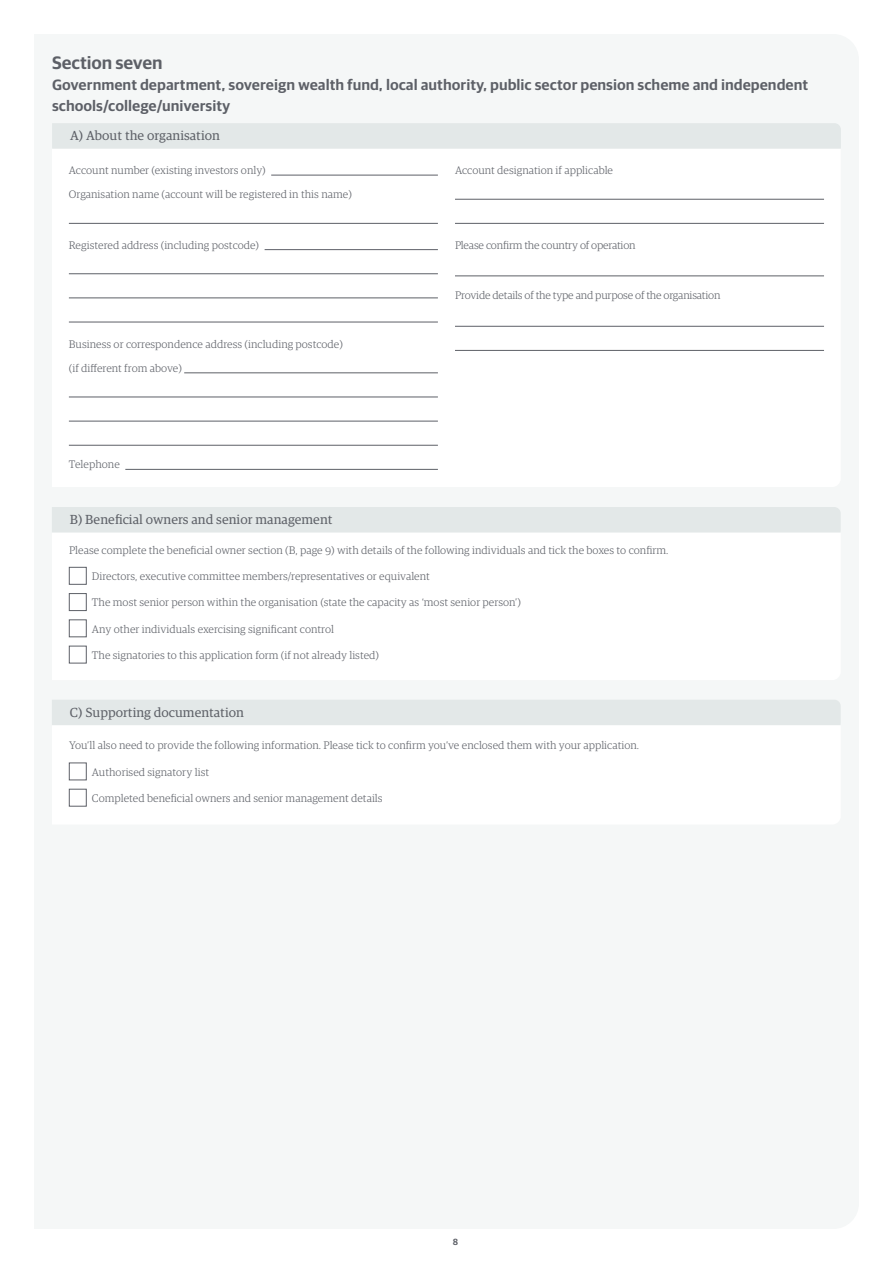
<style>
.page{position:relative;width:893px;height:1263px;background:#fff}
.page>*{position:absolute;margin:0;border:0;box-sizing:border-box;transform-origin:0 0}
.t1{font:600 18px "Guardian RTB Sans";letter-spacing:-.01em;color:#5d6067}
.t2{font:600 15px/21px "Guardian RTB Sans";color:#5d6067}
.name_of_section{font:13.2px "Guardian RTB Egyp";color:#5d6067}
.t3{font:300 10.95px "Guardian RTB Egyp";color:#5d6067}
.t4{font:300 10.95px "Guardian RTB Egyp";letter-spacing:-.02em;color:#5d6067}
.t5{font:600 9px "Guardian RTB Sans";color:#5d6067}
</style>
<div class="page">
<svg style="left:68px;top:174px;width:756px;height:295px"></svg>
<svg style="left:52px;top:532px;width:789px;height:132px"></svg>
<div style="left:52px;top:123px;width:789px;height:26px;background:#e3e8e8"></div>
<div style="left:69px;top:567px;width:17px;height:17px;background:#fff;border:1px solid #5d6067"></div>
<div style="left:69px;top:593px;width:17px;height:18px;background:#fff;border:1px solid #5d6067"></div>
<div style="left:69px;top:620px;width:17px;height:17px;background:#fff;border:1px solid #5d6067"></div>
<div style="left:69px;top:646px;width:17px;height:17px;background:#fff"></div>
<div style="left:69px;top:789px;width:17px;height:17px;background:#fff;border:1px solid #5d6067"></div>
<div style="left:52px;top:507px;width:789px;height:25px;background:#e3e8e8"></div>
<div style="left:52px;top:700px;width:789px;height:25px;background:#e3e8e8"></div>
<hr style="left:271px;top:175px;width:167px;height:1px;background:#5d6067">
<hr style="left:69px;top:223px;width:369px;height:1px;background:#5d6067">
<hr style="left:265px;top:249px;width:173px;height:1px;background:#5d6067">
<hr style="left:69px;top:273px;width:369px;height:1px;background:#5d6067">
<hr style="left:69px;top:298px;width:369px;height:1px;background:#5d6067">
<hr style="left:69px;top:322px;width:369px;height:1px;background:#5d6067">
<hr style="left:184px;top:373px;width:254px;height:1px;background:#5d6067">
<hr style="left:69px;top:397px;width:369px;height:1px;background:#5d6067">
<hr style="left:69px;top:421px;width:369px;height:1px;background:#5d6067">
<hr style="left:69px;top:445px;width:369px;height:1px;background:#5d6067">
<hr style="left:125px;top:469px;width:313px;height:1px;background:#5d6067">
<hr style="left:455px;top:199px;width:369px;height:1px;background:#5d6067">
<hr style="left:455px;top:223px;width:369px;height:1px;background:#5d6067">
<hr style="left:455px;top:276px;width:369px;height:1px;background:#5d6067">
<hr style="left:455px;top:326px;width:369px;height:1px;background:#5d6067">
<hr style="left:455px;top:350px;width:369px;height:1px;background:#5d6067">
<p class="t1" style="left:52px;top:50px;width:112px">Section seven</p>
<p class="t2" style="left:52px;top:73px;width:758px">Government department, sovereign wealth fund, local authority, public sector pension scheme and independent schools/college/university</p>
<p class="name_of_section" style="left:70px;top:126px;width:151px">A) About the organisation</p>
<p class="t3" style="left:69px;top:163px;width:198px">Account number (existing investors only)</p>
<p class="t3" style="left:69px;top:187px;width:285px">Organisation name (account will be registered in this name)</p>
<p class="t3" style="left:69px;top:238px;width:192px">Registered address (including postcode)</p>
<p class="t3" style="left:69px;top:337px;width:275px">Business or correspondence address (including postcode)</p>
<p class="t3" style="left:69px;top:361px;width:114px">(if different from above)</p>
<p class="t3" style="left:69px;top:457px;width:52px">Telephone</p>
<p class="name_of_section" style="left:70px;top:510px;width:264px">B) Beneficial owners and senior management</p>
<p class="t3" style="left:455px;top:163px;width:160px">Account designation if applicable</p>
<p class="t4" style="left:455px;top:238px;width:182px">Please confirm the country of operation</p>
<p class="t4" style="left:455px;top:288px;width:267px">Provide details of the type and purpose of the organisation</p>
<p class="t3" style="left:69px;top:543px;width:601px">Please complete the beneficial owner section (B, page 9) with details of the following individuals and tick the boxes to confirm.</p>
<p class="t3" style="left:92px;top:569px;width:339px">Directors, executive committee members/representatives or equivalent</p>
<p class="t3" style="left:92px;top:595px;width:430px">The most senior person within the organisation (state the capacity as ‘most senior person’)</p>
<p class="t3" style="left:92px;top:621px;width:244px">Any other individuals exercising significant control</p>
<p class="t3" style="left:92px;top:648px;width:289px">The signatories to this application form (if not already listed)</p>
<p class="name_of_section" style="left:70px;top:703px;width:176px">C) Supporting documentation</p>
<p class="t3" style="left:69px;top:738px;width:572px">You’ll also need to provide the following information. Please tick to confirm you’ve enclosed them with your application.</p>
<p class="t3" style="left:92px;top:764px;width:119px">Authorised signatory list</p>
<p class="t3" style="left:92px;top:791px;width:292px">Completed beneficial owners and senior management details</p>
<p class="t5" style="left:453px;top:1235px;width:7px">8</p>
</div>
